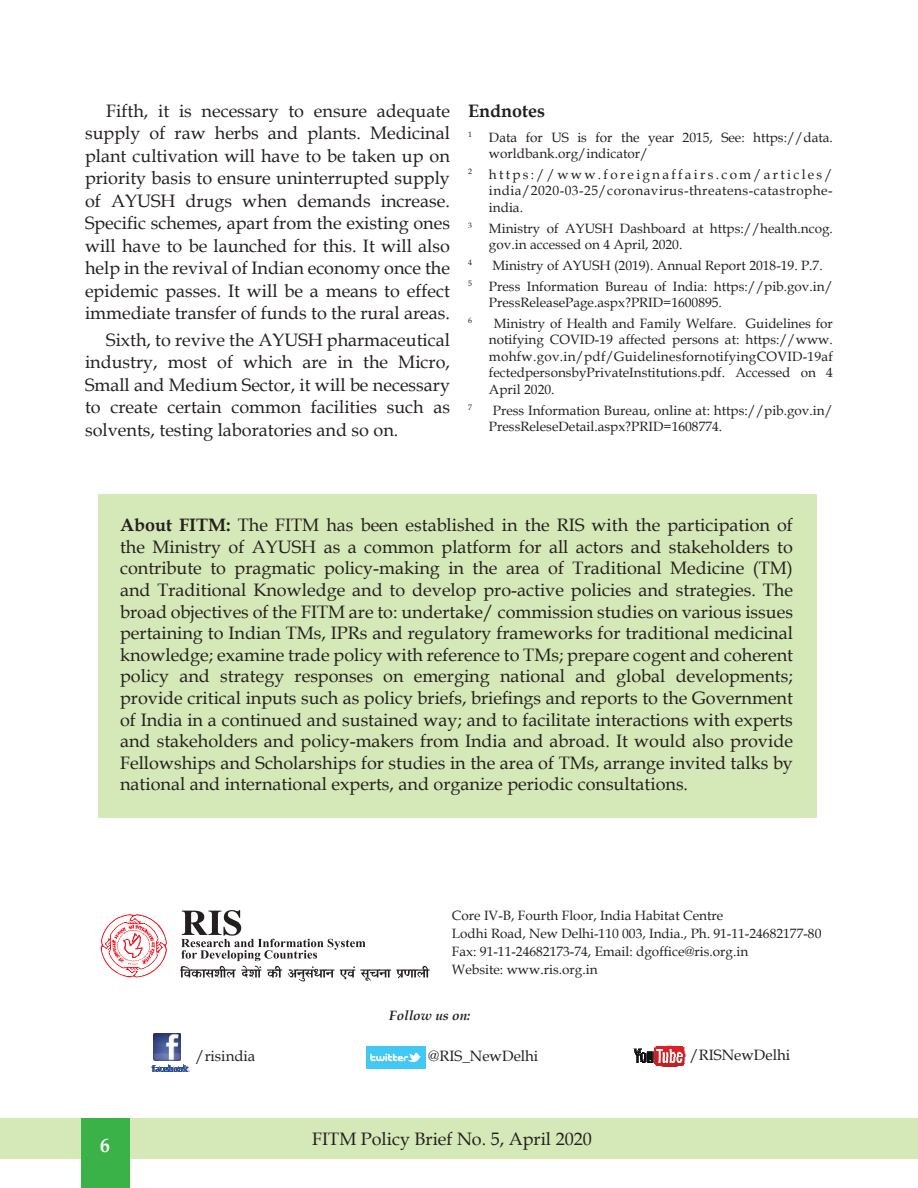
<style>
.page{position:relative;width:918px;height:1188px;background:#fff}
.page>*{position:absolute;margin:0;border:0;box-sizing:border-box;transform-origin:0 0}
.t1{font:700 19.5px "Book Antiqua";color:#fff}
.t2{font:18px/22.5px "Book Antiqua";color:#241f1f;text-align:justify}
.t3{font:700 18px "Book Antiqua";color:#241f1f}
.t4{font:15px "Book Antiqua";color:#241f1f}
.t5{font:13.5px/16.5px "Book Antiqua";color:#241f1f}
.t6{font:italic 700 13.5px "Book Antiqua";color:#241f1f}
.t7{font:7.8px "Book Antiqua";color:#241f1f}
.s1{font-weight:700}
</style>
<div class="page">
<div style="left:0;top:1118px;width:918px;height:41px;background:#d5e8b7"></div>
<div style="left:81px;top:1118px;width:48px;height:70px;background:#3ab247"></div>
<div style="left:98px;top:495px;width:718px;height:323px;background:#d5e8b7"></div>
<svg style="left:101px;top:914px;width:66px;height:64px"></svg>
<svg style="left:180px;top:910px;width:250px;height:71px"></svg>
<svg style="left:151px;top:1064px;width:39px;height:8px"></svg>
<img style="left:153px;top:1034px;width:27px;height:27px">
<img style="left:367px;top:1046px;width:58px;height:23px">
<img style="left:684px;top:1048px;width:1px;height:15px">
<svg style="left:634px;top:1045px;width:50px;height:22px"></svg>
<p class="t2" style="left:85px;top:99px;width:366px;text-indent:21px">Fifth, it is necessary to ensure adequate supply of raw herbs and plants. Medicinal plant cultivation will have to be taken up on priority basis to ensure uninterrupted supply of AYUSH drugs when demands increase.<br>Specific schemes, apart from the existing ones will have to be launched for this. It will also help in the revival of Indian economy once the epidemic passes. It will be a means to effect immediate transfer of funds to the rural areas.</p>
<p class="t2" style="left:85px;top:328px;width:366px;text-indent:21px">Sixth, to revive the AYUSH pharmaceutical industry, most of which are in the Micro, Small and Medium Sector, it will be necessary to create certain common facilities such as solvents, testing laboratories and so on.</p>
<p class="t3" style="left:468px;top:98px;width:78px">Endnotes</p>
<p class="t7" style="left:468px;top:129px;width:5px">1</p>
<p class="t5" style="left:489px;top:128px;width:345px">Data for US is for the year 2015, See: https://data. worldbank.org/indicator/</p>
<p class="t7" style="left:468px;top:166px;width:5px">2</p>
<p class="t5" style="left:489px;top:166px;width:345px;text-align:justify">https://www.foreignaffairs.com/articles/ india/2020-03-25/coronavirus-threatens-catastrophe&shy;india.</p>
<p class="t7" style="left:468px;top:220px;width:5px">3</p>
<p class="t5" style="left:489px;top:219px;width:345px">Ministry of AYUSH Dashboard at https://health.ncog. gov.in accessed on 4 April, 2020.</p>
<p class="t7" style="left:468px;top:257px;width:5px">4</p>
<p class="t5" style="left:492px;top:257px;width:332px">Ministry of AYUSH (2019). Annual Report 2018-19. P.7.</p>
<p class="t7" style="left:468px;top:278px;width:5px">5</p>
<p class="t5" style="left:489px;top:277px;width:345px">Press Information Bureau of India: https://pib.gov.in/<br>PressReleasePage.aspx?PRID=1600895.</p>
<p class="t7" style="left:468px;top:315px;width:5px">6</p>
<p class="t5" style="left:489px;top:315px;width:346px;text-align:justify;text-indent:5px">Ministry of Health and Family Welfare. Guidelines for notifying COVID-19 affected persons at: https://www. mohfw.gov.in/pdf/GuidelinesfornotifyingCOVID-19af fectedpersonsbyPrivateInstitutions.pdf. Accessed on 4<br>April 2020.</p>
<p class="t7" style="left:468px;top:402px;width:5px">7</p>
<p class="t5" style="left:489px;top:401px;width:345px">Press Information Bureau, online at: https://pib.gov.in/<br>PressReleseDetail.aspx?PRID=1608774.</p>
<p class="t2" style="left:120px;top:514px;width:674px;line-height:21.6px"><span class="s1">About FITM:</span> The FITM has been established in the RIS with the participation of the Ministry of AYUSH as a common platform for all actors and stakeholders to contribute to pragmatic policy-making in the area of Traditional Medicine (TM) and Traditional Knowledge and to develop pro-active policies and strategies. The broad objectives of the FITM are to: undertake/ commission studies on various issues pertaining to Indian TMs, IPRs and regulatory frameworks for traditional medicinal knowledge; examine trade policy with reference to TMs; prepare cogent and coherent policy and strategy responses on emerging national and global developments; provide critical inputs such as policy briefs, briefings and reports to the Government of India in a continued and sustained way; and to facilitate interactions with experts and stakeholders and policy-makers from India and abroad. It would also provide Fellowships and Scholarships for studies in the area of TMs, arrange invited talks by national and international experts, and organize periodic consultations.</p>
<p class="t5" style="left:452px;top:906px;width:371px;line-height:18px">Core IV-B, Fourth Floor, India Habitat Centre<br>Lodhi Road, New Delhi-110 003, India., Ph. 91-11-24682177-80<br>Fax: 91-11-24682173-74, Email: dgoffice@ris.org.in<br>Website: www.ris.org.in</p>
<p class="t6" style="left:389px;top:1006px;width:83px">Follow us on:</p>
<p class="t1" style="left:100px;top:1133px;width:11px">6</p>
<p class="t4" style="left:196px;top:1046px;width:61px">/risindia</p>
<p class="t4" style="left:428px;top:1046px;width:112px">@RIS_NewDelhi</p>
<p class="t4" style="left:690px;top:1044px;width:102px">/RISNewDelhi</p>
<p class="t2" style="left:312px;top:1127px;width:281px">FITM Policy Brief No. 5, April 2020</p>
</div>
